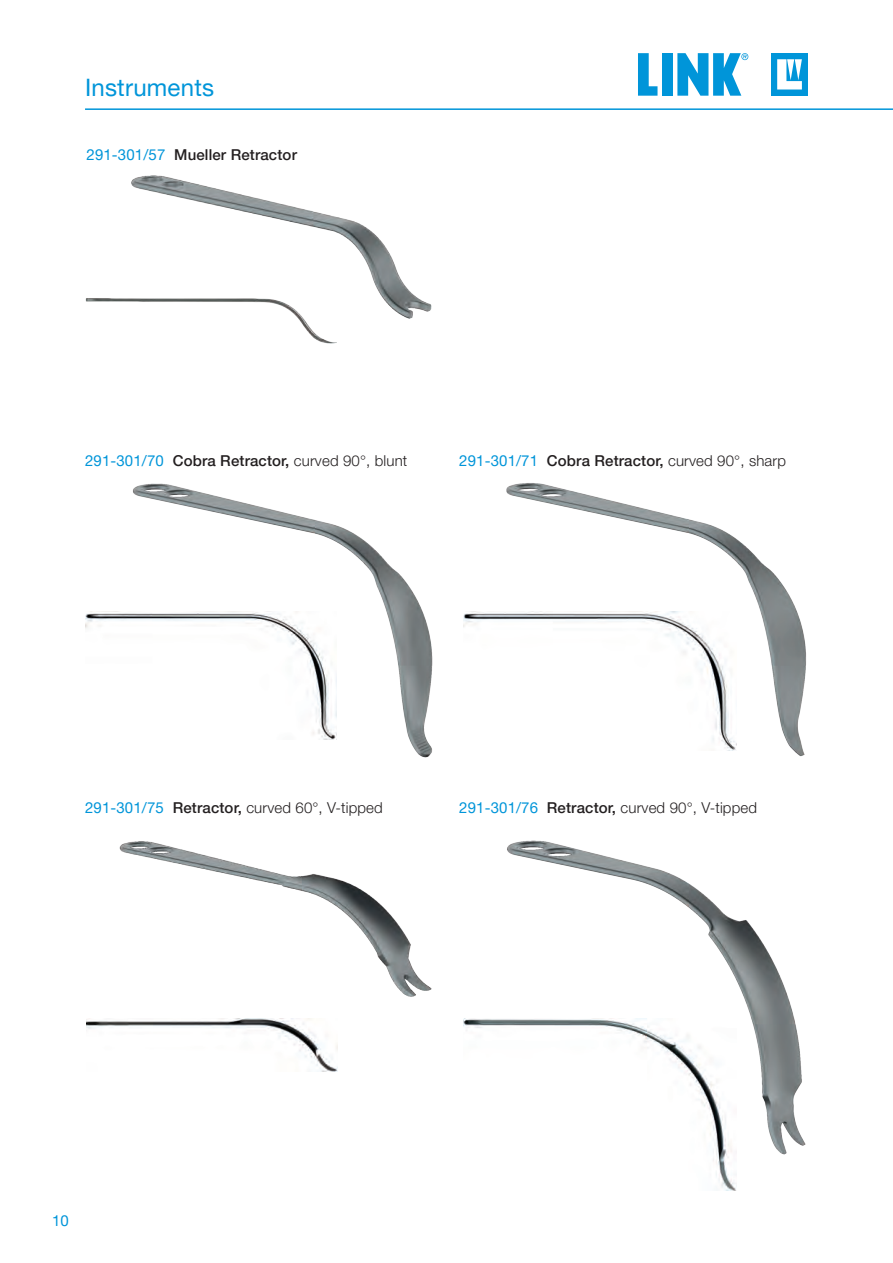
<style>
.page{position:relative;width:893px;height:1263px;background:#fff}
.page>*{position:absolute;margin:0;border:0;box-sizing:border-box;transform-origin:0 0}
.t1{font:24px "Helvetica Neue LT Pro";letter-spacing:.01em;color:#0095d9}
.continuous_text{font:500 15px "Helvetica Neue LT Pro";letter-spacing:.01em;color:#231f20}
.continuous_text-2{font:300 15px "Helvetica Neue LT Pro";letter-spacing:.01em;color:#231f20}
.t2{font:15px "Helvetica Neue LT Pro";color:#0095d9}
.s1{font-weight:400;color:#0095d9}
.s2{font-weight:300}
.s3{font-weight:500}
</style>
<div class="page">
<div style="left:771px;top:53px;width:37px;height:43px;background:#0095d9"></div>
<svg style="left:777px;top:59px;width:25px;height:31px"></svg>
<svg style="left:638px;top:53px;width:19px;height:43px"></svg>
<div style="left:662px;top:53px;width:11px;height:43px;background:#0095d9"></div>
<svg style="left:677px;top:53px;width:71px;height:43px"></svg>
<hr style="left:85px;top:108px;width:808px;height:2px;background:#0095d9">
<img style="left:87px;top:1018px;width:251px;height:53px">
<img style="left:463px;top:1018px;width:274px;height:172px">
<img style="left:85px;top:611px;width:46px;height:18px">
<img style="left:463px;top:611px;width:42px;height:16px">
<img style="left:85px;top:298px;width:251px;height:46px">
<img style="left:130px;top:175px;width:302px;height:145px">
<img style="left:131px;top:483px;width:302px;height:275px">
<img style="left:505px;top:483px;width:301px;height:274px">
<img style="left:119px;top:841px;width:313px;height:156px">
<img style="left:505px;top:840px;width:301px;height:315px">
<h1 class="t1" style="left:85px;top:72px;width:131px">Instruments</h1>
<p class="continuous_text" style="left:87px;top:145px;width:212px"><span class="s1">291-301/57</span> Mueller Retractor</p>
<p class="continuous_text" style="left:85px;top:451px;width:324px"><span class="s1">291-301/70</span> Cobra Retractor, <span class="s2">curved 90°, blunt</span></p>
<p class="continuous_text" style="left:459px;top:451px;width:328px"><span class="s1">291-301/71</span> Cobra Retractor, <span class="s2">curved 90°, sharp</span></p>
<p class="continuous_text-2" style="left:85px;top:798px;width:299px"><span class="s1">291-301/75</span> <span class="s3">Retractor,</span> curved 60°, V-tipped</p>
<p class="continuous_text-2" style="left:459px;top:798px;width:299px"><span class="s1">291-301/76</span> <span class="s3">Retractor,</span> curved 90°, V-tipped</p>
<p class="t2" style="left:52px;top:1211px;width:18px">10</p>
</div>
